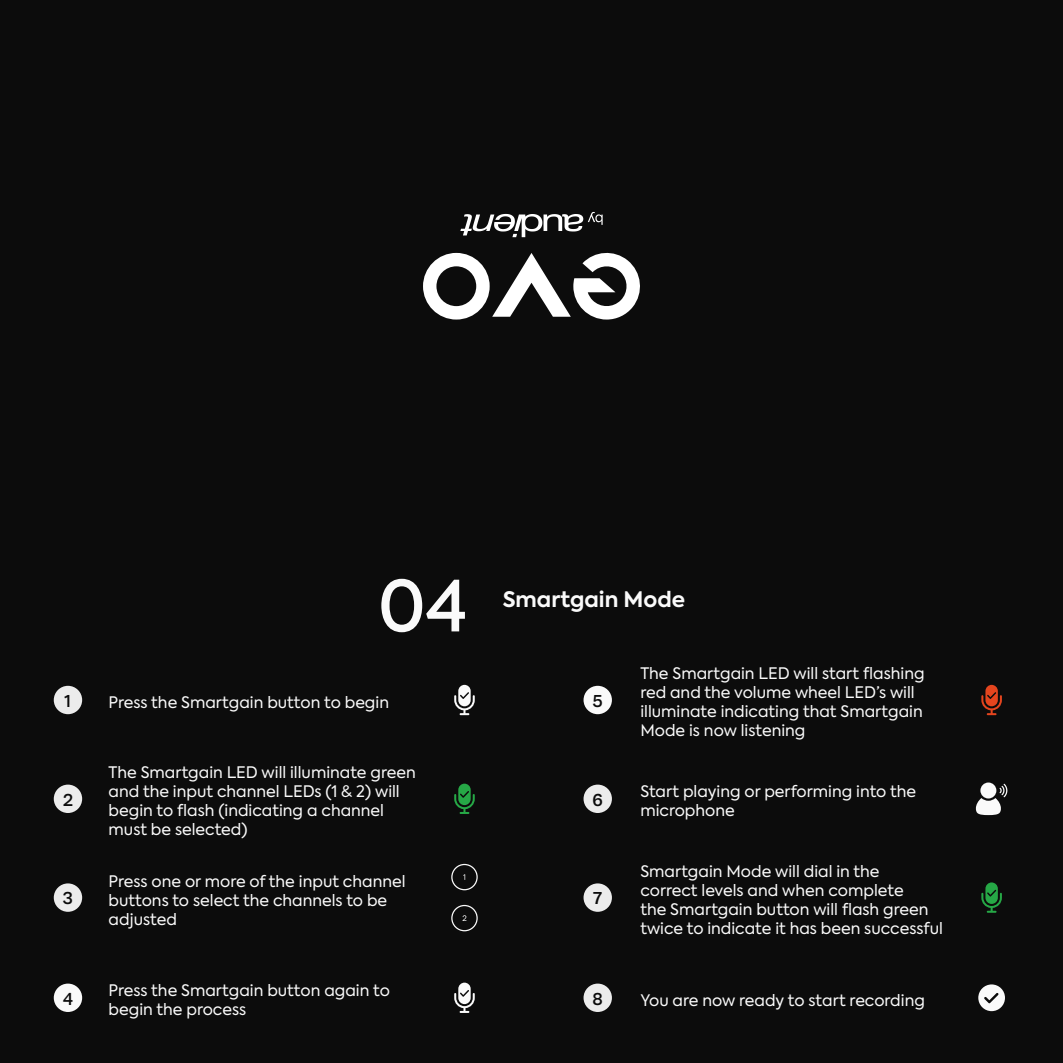
<style>
.page{position:relative;width:1063px;height:1063px;background:#0c0c0c}
.page>*{position:absolute;margin:0;border:0;box-sizing:border-box;transform-origin:0 0}
.t1{font:500 70px "Axiforma";color:#fafafa}
.t2{font:700 21.25px "Axiforma";color:#fafafa}
.t3{font:500 18.25px "Urania";color:#0c0c0c}
.t4{font:15.75px/19px "Axiforma";color:#fafafa}
</style>
<div class="page">
<svg style="left:981px;top:685px;width:21px;height:30px"></svg>
<div style="left:584px;top:686px;width:28px;height:28px;background:#fafafa;border-radius:50%"></div>
<div style="left:584px;top:785px;width:28px;height:28px;background:#ececec;border-radius:50%"></div>
<div style="left:584px;top:883px;width:28px;height:29px;background:#ececec;border-radius:50%"></div>
<svg style="left:981px;top:882px;width:21px;height:31px"></svg>
<div style="left:584px;top:984px;width:28px;height:28px;background:#ececec;border-radius:50%"></div>
<svg style="left:978px;top:984px;width:27px;height:27px"></svg>
<svg style="left:976px;top:784px;width:31px;height:31px"></svg>
<svg style="left:454px;top:685px;width:21px;height:30px"></svg>
<svg style="left:454px;top:983px;width:21px;height:30px"></svg>
<div style="left:54px;top:686px;width:28px;height:28px;background:#ececec;border-radius:50%"></div>
<div style="left:54px;top:785px;width:28px;height:28px;background:#ececec;border-radius:50%"></div>
<div style="left:54px;top:883px;width:28px;height:29px;background:#ececec;border-radius:50%"></div>
<div style="left:54px;top:984px;width:28px;height:28px;background:#fafafa;border-radius:50%"></div>
<svg style="left:454px;top:784px;width:21px;height:30px"></svg>
<svg style="left:451px;top:863px;width:27px;height:69px"></svg>
<svg style="left:460px;top:212px;width:143px;height:25px"></svg>
<svg style="left:423px;top:252px;width:217px;height:68px"></svg>
<p class="t3" style="left:63px;top:689px;width:12px">1</p>
<h1 class="t1" style="left:378px;top:560px;width:91px">04</h1>
<h2 class="t2" style="left:503px;top:585px;width:184px">Smartgain Mode</h2>
<p class="t4" style="left:640px;top:664px;width:286px">The Smartgain LED will start flashing red and the volume wheel LED’s will illuminate indicating that Smartgain Mode is now listening</p>
<p class="t3" style="left:592px;top:689px;width:12px">5</p>
<p class="t4" style="left:109px;top:693px;width:282px">Press the Smartgain button to begin</p>
<p class="t3" style="left:63px;top:788px;width:12px">2</p>
<p class="t3" style="left:63px;top:887px;width:12px">3</p>
<p class="t4" style="left:109px;top:763px;width:309px">The Smartgain LED will illuminate green and the input channel LEDs (1 &amp; 2) will begin to flash (indicating a channel must be selected)</p>
<p class="t4" style="left:109px;top:872px;width:298px">Press one or more of the input channel buttons to select the channels to be adjusted</p>
<p class="t3" style="left:592px;top:788px;width:12px">6</p>
<p class="t3" style="left:592px;top:887px;width:12px">7</p>
<p class="t4" style="left:640px;top:782px;width:277px">Start playing or performing into the microphone</p>
<p class="t4" style="left:640px;top:862px;width:304px">Smartgain Mode will dial in the<br>correct levels and when complete<br>the Smartgain button will flash green twice to indicate it has been successful</p>
<p class="t3" style="left:63px;top:987px;width:12px">4</p>
<p class="t4" style="left:109px;top:981px;width:283px">Press the Smartgain button again to begin the process</p>
<p class="t3" style="left:593px;top:987px;width:12px">8</p>
<p class="t4" style="left:640px;top:991px;width:286px">You are now ready to start recording</p>
</div>
